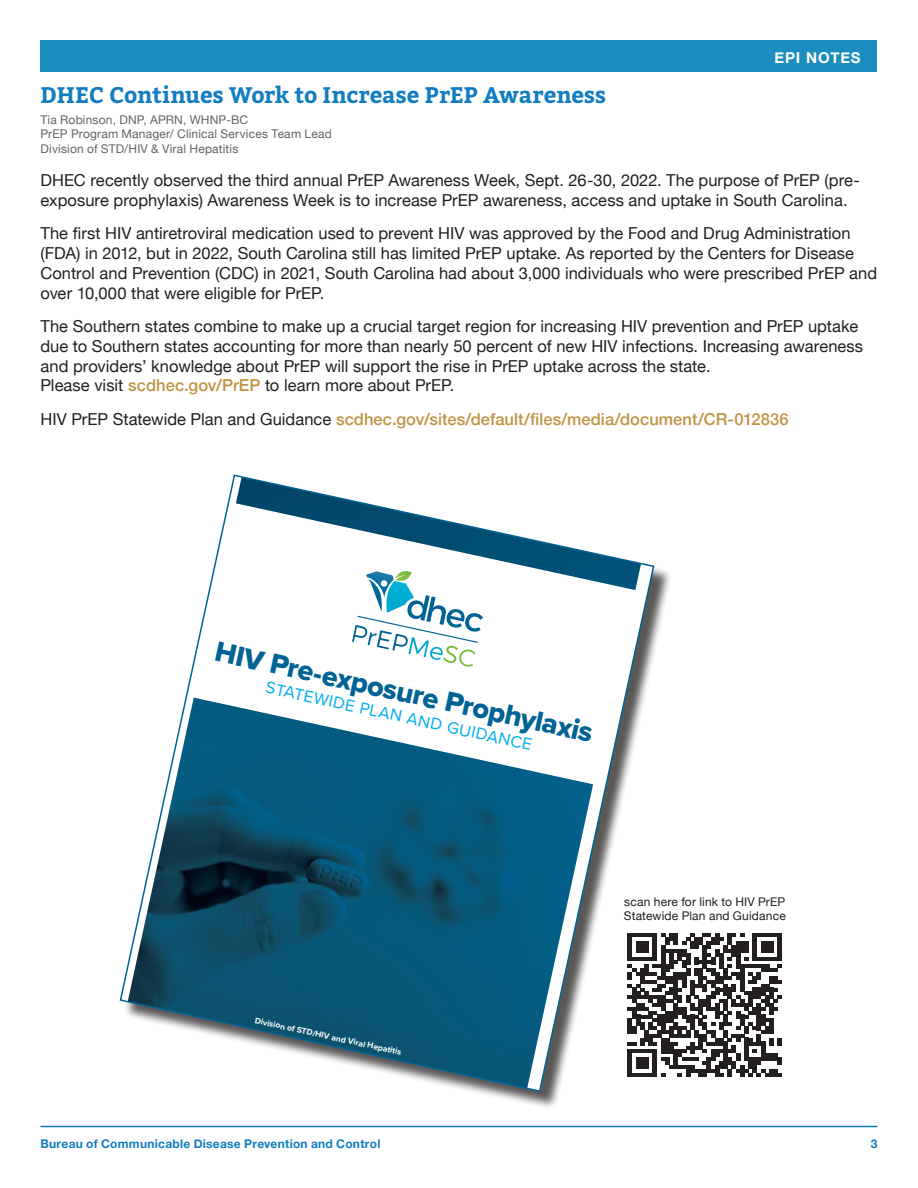
<style>
.page{position:relative;width:918px;height:1188px;background:#fff}
.page>*{position:absolute;margin:0;border:0;box-sizing:border-box;transform-origin:0 0}
.t1{font:29.1px "Proxima Nova Extrabld";color:#016395}
.t2{font:700 22.5px "Bitter";letter-spacing:-.005em;color:#127dc0}
.t3{font:17.1px "Proxima Nova";color:#00aeef}
.t4{font:16.5px/19.8px "Helvetica Neue";color:#231f20}
.t5{font:500 16.5px "Helvetica Neue";letter-spacing:.005em;color:#c09444}
.t6{font:700 15px "Helvetica Neue";letter-spacing:.055em;color:#fff}
.t7{font:12px/14.4px "Helvetica Neue";letter-spacing:.015em;color:#636366}
.t8{font:700 12px "Helvetica Neue";letter-spacing:.02em;color:#127dc0}
.t9{font:12px/14.4px "Helvetica Neue";letter-spacing:.015em;color:#231f20}
.t10{font:700 8.55px "Proxima Nova";color:#fff}
.s1{font-weight:500;color:#c09444}
.s2{font-weight:400;color:#231f20}
</style>
<div class="page">
<hr style="left:40px;top:1126px;width:838px;height:1px;background:#127dc0">
<div style="left:40px;top:40px;width:838px;height:32px;background:#1b8dbf"></div>
<div style="left:123px;top:478px;width:550px;height:632px;background:#231f20;opacity:.75"></div>
<svg style="left:119px;top:474px;width:536px;height:619px"></svg>
<svg style="left:628px;top:933px;width:154px;height:144px"></svg>
<p class="t6" style="left:775px;top:46px;width:88px">EPI NOTES</p>
<h2 class="t2" style="left:40px;top:80px;width:567px">DHEC Continues Work to Increase PrEP Awareness</h2>
<p class="t7" style="left:40px;top:113px;width:293px">Tia Robinson, DNP, APRN, WHNP-BC<br>PrEP Program Manager/ Clinical Services Team Lead<br>Division of STD/HIV &amp; Viral Hepatitis</p>
<p class="t4" style="left:40px;top:171px;width:821px">DHEC recently observed the third annual PrEP Awareness Week, Sept. 26-30, 2022. The purpose of PrEP (pre&shy;exposure prophylaxis) Awareness Week is to increase PrEP awareness, access and uptake in South Carolina.</p>
<p class="t4" style="left:40px;top:224px;width:838px">The first HIV antiretroviral medication used to prevent HIV was approved by the Food and Drug Administration (FDA) in 2012, but in 2022, South Carolina still has limited PrEP uptake. As reported by the Centers for Disease Control and Prevention (CDC) in 2021, South Carolina had about 3,000 individuals who were prescribed PrEP and over 10,000 that were eligible for PrEP.</p>
<p class="t4" style="left:40px;top:317px;width:824px">The Southern states combine to make up a crucial target region for increasing HIV prevention and PrEP uptake due to Southern states accounting for more than nearly 50 percent of new HIV infections. Increasing awareness and providers’ knowledge about PrEP will support the rise in PrEP uptake across the state.<br>Please visit <span class="s1">scdhec.gov/PrEP</span> to learn more about PrEP.</p>
<p class="t5" style="left:40px;top:406px;width:750px"><span class="s2">HIV PrEP Statewide Plan and Guidance</span> scdhec.gov/sites/default/files/media/document/CR-012836</p>
<h1 class="t1" style="left:220px;top:631px;width:388px;rotate:12deg">HIV Pre-exposure Prophylaxis</h1>
<p class="t3" style="left:268px;top:675px;width:274px;rotate:12deg">STATEWIDE PLAN AND GUIDANCE</p>
<p class="t10" style="left:256px;top:1014px;width:151px;rotate:12deg">Division of STD/HIV and Viral Hepatitis</p>
<p class="t9" style="left:624px;top:895px;width:164px">scan here for link to HIV PrEP<br>Statewide Plan and Guidance</p>
<p class="t8" style="left:40px;top:1134px;width:342px">Bureau of Communicable Disease Prevention and Control</p>
<p class="t8" style="left:871px;top:1134px;width:8px">3</p>
</div>
